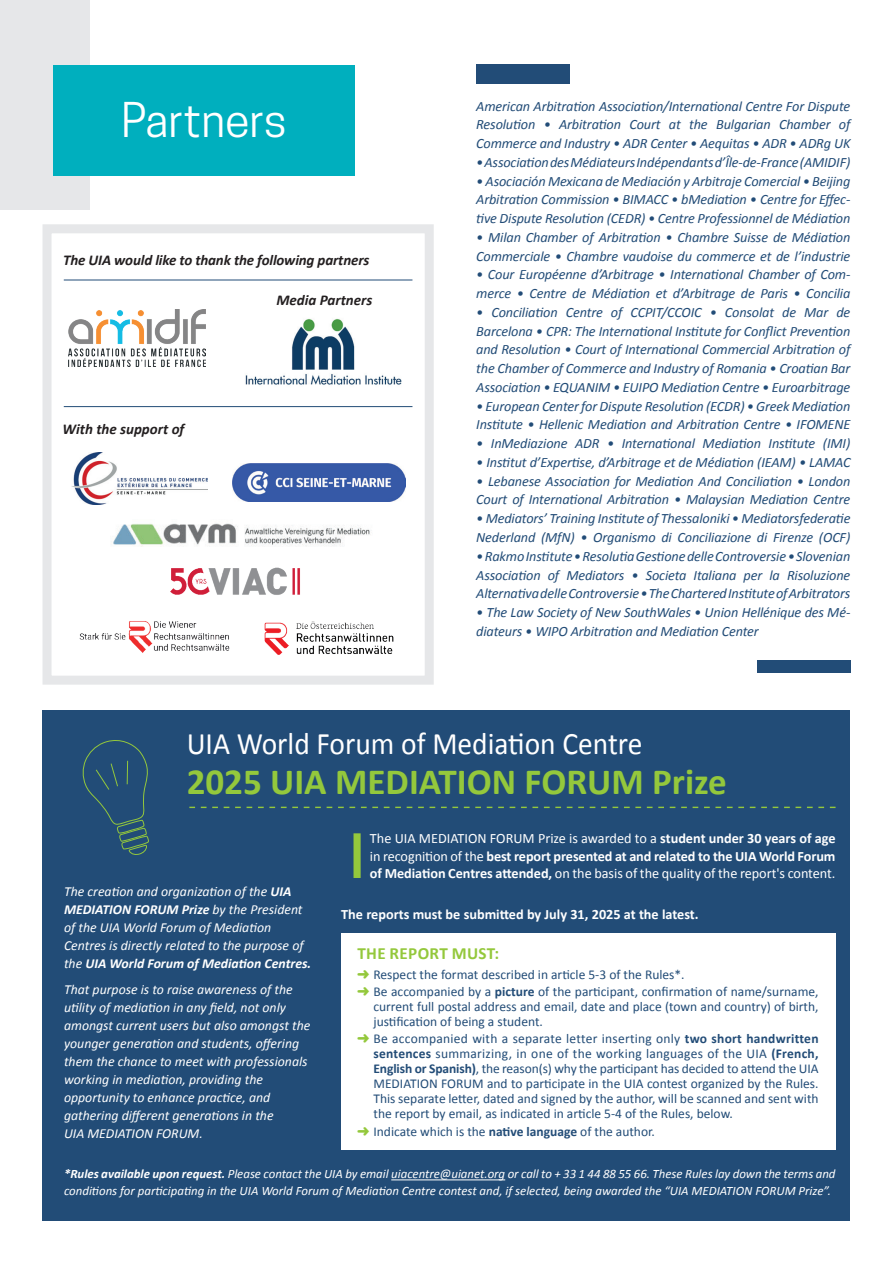
<style>
.page{position:relative;width:893px;height:1263px;background:#fff}
.page>*{position:absolute;margin:0;border:0;box-sizing:border-box;transform-origin:0 0}
.t1{font:45px "Cooper Hewitt";color:#fff}
.t2{font:700 37.05px "Calibri";color:#94c83c}
.t3{font:31.35px "Calibri";color:#fff;scale:.94 1}
.t4{font:700 17.1px "Calibri";letter-spacing:.02em;color:#94c83c}
.t5{font:italic 700 15px "Calibri";letter-spacing:-.01em;color:#231f20}
.t6{font:italic 14.25px/18.8px "Calibri";letter-spacing:-.01em;color:#224c77}
.t7{font:700 14.25px/17.1px "Calibri";letter-spacing:-.005em;color:#fff;text-align:justify}
.t8{font:italic 13.8px/18px "Calibri";color:#fff}
.t9{font:13.5px/15px "Calibri";color:#224c77}
.t10{font:italic 12.9px/16.4px "Calibri";color:#fff}
.s1{font-weight:700}
.s2{font-weight:400}
.s3{color:#94c83c}
</style>
<div class="page">
<div style="left:0;top:0;width:89px;height:209px;background:#e6e7e9"></div>
<div style="left:53px;top:65px;width:302px;height:110px;background:#00afbe"></div>
<div style="left:43px;top:224px;width:391px;height:461px;background:#fff;border:9px solid #e6e7e9"></div>
<img style="left:69px;top:309px;width:137px;height:58px">
<img style="left:245px;top:319px;width:157px;height:66px">
<img style="left:71px;top:452px;width:137px;height:53px">
<img style="left:113px;top:523px;width:257px;height:24px">
<img style="left:170px;top:567px;width:130px;height:28px">
<img style="left:233px;top:464px;width:172px;height:37px">
<div style="left:476px;top:65px;width:94px;height:19px;background:#224c77"></div>
<div style="left:757px;top:660px;width:93px;height:13px;background:#224c77"></div>
<hr style="left:64px;top:280px;width:348px;height:1px;background:#224c77">
<hr style="left:64px;top:406px;width:348px;height:1px;background:#224c77">
<div style="left:43px;top:710px;width:807px;height:510px;background:#224c77"></div>
<hr style="left:391px;top:1179px;width:114px;height:1px;background:#fff">
<svg style="left:82px;top:740px;width:67px;height:115px"></svg>
<div style="left:353px;top:833px;width:8px;height:45px;background:#94c83c"></div>
<svg style="left:189px;top:807px;width:647px;height:1px"></svg>
<div style="left:341px;top:933px;width:495px;height:217px;background:#fff"></div>
<img style="left:79px;top:621px;width:151px;height:32px">
<img style="left:264px;top:621px;width:130px;height:34px">
<h1 class="t1" style="left:121px;top:94px;width:167px">Partners</h1>
<p class="t6" style="left:476px;top:96px;width:376px;text-align:justify">American Arbitration Association/International Centre For Dispute Resolution • Arbitration Court at the Bulgarian Chamber of Commerce and Industry • ADR Center • Aequitas • ADR • ADRg UK</p>
<p class="t6" style="left:476px;top:152px;width:376px">• Association des Médiateurs Indépendants d’Île-de-France (AMIDIF)</p>
<p class="t6" style="left:476px;top:171px;width:376px;text-align:justify">• Asociación Mexicana de Mediación y Arbitraje Comercial • Beijing Arbitration Commission • BIMACC • bMediation • Centre for Effec&shy;tive Dispute Resolution (CEDR) • Centre Professionnel de Médiation</p>
<p class="t6" style="left:476px;top:227px;width:376px">• Milan Chamber of Arbitration • Chambre Suisse de Médiation<br>Commerciale • Chambre vaudoise du commerce et de l’industrie</p>
<p class="t6" style="left:476px;top:265px;width:376px">• Cour Européenne d’Arbitrage • International Chamber of Com&shy;merce • Centre de Médiation et d’Arbitrage de Paris • Concilia</p>
<p class="t6" style="left:476px;top:302px;width:376px;text-align:justify">• Conciliation Centre of CCPIT/CCOIC • Consolat de Mar de Barcelona • CPR: The International Institute for Conflict Prevention and Resolution • Court of International Commercial Arbitration of the Chamber of Commerce and Industry of Romania • Croatian Bar Association • EQUANIM • EUIPO Mediation Centre • Euroarbitrage</p>
<p class="t6" style="left:476px;top:396px;width:376px">• European Center for Dispute Resolution (ECDR) • Greek Mediation<br>Institute • Hellenic Mediation and Arbitration Centre • IFOMENE</p>
<p class="t6" style="left:476px;top:433px;width:376px">• InMediazione ADR • International Mediation Institute (IMI)</p>
<p class="t6" style="left:476px;top:452px;width:376px">• Institut d’Expertise, d’Arbitrage et de Médiation (IEAM) • LAMAC</p>
<p class="t6" style="left:476px;top:471px;width:376px">• Lebanese Association for Mediation And Conciliation • London<br>Court of International Arbitration • Malaysian Mediation Centre</p>
<p class="t6" style="left:476px;top:508px;width:376px">• Mediators’ Training Institute of Thessaloniki • Mediatorsfederatie<br>Nederland (MfN) • Organismo di Conciliazione di Firenze (OCF)</p>
<p class="t6" style="left:476px;top:546px;width:376px;text-align:justify">• Rakmo Institute • Resolutia Gestione delle Controversie • Slovenian Association of Mediators • Societa Italiana per la Risoluzione Alternativa delle Controversie • The Chartered Institute of Arbitrators</p>
<p class="t6" style="left:476px;top:602px;width:376px">• The Law Society of New SouthWales • Union Hellénique des Mé&shy;diateurs • WIPO Arbitration and Mediation Center</p>
<p class="t5" style="left:63px;top:250px;width:308px">The UIA would like to thank the following partners</p>
<p class="t5" style="left:276px;top:290px;width:98px">Media Partners</p>
<p class="t5" style="left:63px;top:420px;width:123px">With the support of</p>
<h3 class="t3" style="left:187px;top:724px;width:486px">UIA World Forum of Mediation Centre</h3>
<h2 class="t2" style="left:187px;top:759px;width:542px">2025 UIA MEDIATION FORUM Prize</h2>
<p class="t8" style="left:64px;top:882px;width:249px">The creation and organization of the <span class="s1">UIA MEDIATION FORUM Prize</span> by the President of the UIA World Forum of Mediation Centres is directly related to the purpose of the <span class="s1">UIA World Forum of Mediation Centres.</span></p>
<p class="t8" style="left:64px;top:980px;width:248px">That purpose is to raise awareness of the utility of mediation in any field, not only amongst current users but also amongst the younger generation and students, offering them the chance to meet with professionals working in mediation, providing the opportunity to enhance practice, and gathering different generations in the<br>UIA MEDIATION FORUM.</p>
<p class="t7" style="left:370px;top:829px;width:467px"><span class="s2">The UIA MEDIATION FORUM Prize is awarded to a</span> student under 30 years of age <span class="s2">in recognition of the</span> best report presented at and related to the UIA World Forum of Mediation Centres attended, <span class="s2">on the basis of the quality of the report's content.</span></p>
<p class="t7" style="left:341px;top:905px;width:359px">The reports must be submitted by July 31, 2025 at the latest.</p>
<p class="t4" style="left:357px;top:942px;width:143px">THE REPORT MUST:</p>
<p class="t9" style="left:357px;top:965px;width:463px;line-height:17.1px"><span class="s3">➜</span> Respect the format described in article 5-3 of the Rules*.<br><span class="s3">➜</span> Be accompanied by a <span class="s1">picture</span> of the participant, confirmation of name/surname,</p>
<p class="t9" style="left:373px;top:999px;width:447px">current full postal address and email, date and place (town and country) of birth, justification of being a student.</p>
<p class="t9" style="left:373px;top:1031px;width:447px;text-align:justify;text-indent:-16px"><span class="s3">➜</span> Be accompanied with a separate letter inserting only <span class="s1">two short handwritten sentences</span> summarizing, in one of the working languages of the UIA <span class="s1">(French, English or Spanish)</span>, the reason(s) why the participant has decided to attend the UIA MEDIATION FORUM and to participate in the UIA contest organized by the Rules.<br>This separate letter, dated and signed by the author, will be scanned and sent with the report by email, as indicated in article 5-4 of the Rules, below.</p>
<p class="t9" style="left:357px;top:1123px;width:299px"><span class="s3">➜</span> Indicate which is the <span class="s1">native language</span> of the author.</p>
<p class="t10" style="left:64px;top:1165px;width:773px"><span class="s1">*Rules available upon request.</span> Please contact the UIA by email uiacentre@uianet.org or call to + 33 1 44 88 55 66. These Rules lay down the terms and conditions for participating in the UIA World Forum of Mediation Centre contest and, if selected, being awarded the “UIA MEDIATION FORUM Prize”.</p>
</div>
